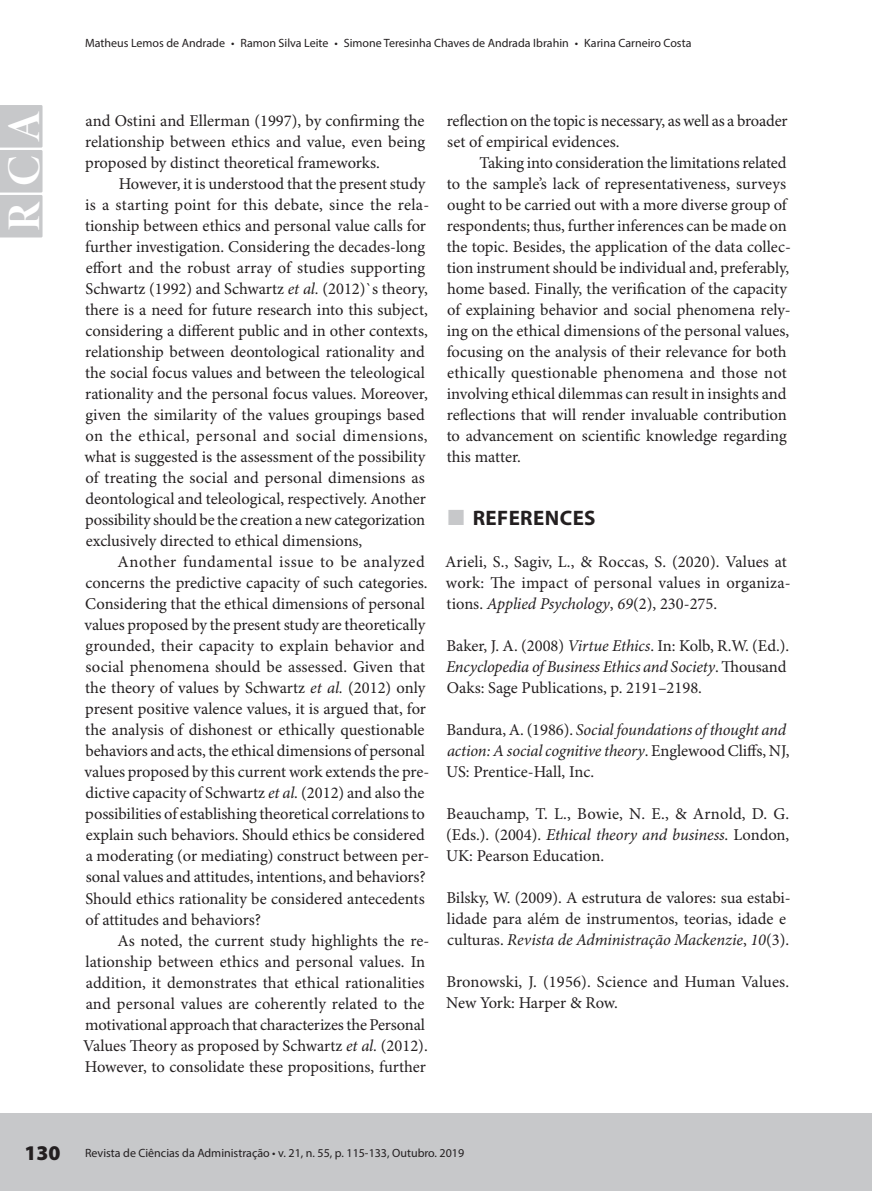
<style>
.page{position:relative;width:872px;height:1191px;background:#fff}
.page>*{position:absolute;margin:0;border:0;box-sizing:border-box;transform-origin:0 0}
.t1{font:46.8px "Minion Pro Bold Disp";color:#fff}
.t2{font:700 21px "Myriad Pro";letter-spacing:.02em;color:#231f20}
.t3{font:16.5px/21px "Minion Pro";color:#231f20}
.t4{font:12px "Myriad Pro";color:#231f20}
.s1{font-style:italic}
.s2{font-weight:900;font-size:21px}
</style>
<div class="page">
<div style="left:0;top:1113px;width:872px;height:78px;background:#c7c8ca"></div>
<div style="left:0;top:105px;width:43px;height:132px;background:#c7c8ca"></div>
<p class="t4" style="left:85px;top:35px;width:608px">Matheus Lemos de Andrade • Ramon Silva Leite • Simone Teresinha Chaves de Andrada Ibrahin • Karina Carneiro Costa</p>
<h1 class="t1" style="left:-4px;top:231px;width:121px;rotate:-90deg">RCA</h1>
<p class="t3" style="left:85px;top:111px;width:341px;text-align:justify">and Ostini and Ellerman (1997), by confirming the relationship between ethics and value, even being proposed by distinct theoretical frameworks.</p>
<p class="t3" style="left:84px;top:174px;width:346px;text-indent:34px">However, it is understood that the present study is a starting point for this debate, since the rela&shy;tionship between ethics and personal value calls for further investigation. Considering the decades-long effort and the robust array of studies supporting Schwartz (1992) and Schwartz <span class="s1">et al.</span> (2012)`s theory, there is a need for future research into this subject, considering a different public and in other contexts, relationship between deontological rationality and the social focus values and between the teleological rationality and the personal focus values. Moreover, given the similarity of the values groupings based on the ethical, personal and social dimensions, what is suggested is the assessment of the possibility of treating the social and personal dimensions as deontological and teleological, respectively. Another possibility should be the creation a new categorization exclusively directed to ethical dimensions,</p>
<p class="t3" style="left:84px;top:552px;width:346px;text-indent:33px">Another fundamental issue to be analyzed concerns the predictive capacity of such categories.<br>Considering that the ethical dimensions of personal values proposed by the present study are theoretically grounded, their capacity to explain behavior and social phenomena should be assessed. Given that the theory of values by Schwartz <span class="s1">et al.</span> (2012) only present positive valence values, it is argued that, for the analysis of dishonest or ethically questionable behaviors and acts, the ethical dimensions of personal values proposed by this current work extends the pre&shy;dictive capacity of Schwartz <span class="s1">et al.</span> (2012) and also the possibilities of establishing theoretical correlations to explain such behaviors. Should ethics be considered a moderating (or mediating) construct between per&shy;sonal values and attitudes, intentions, and behaviors?<br>Should ethics rationality be considered antecedents of attitudes and behaviors?</p>
<p class="t3" style="left:83px;top:930px;width:347px;text-indent:34px">As noted, the current study highlights the re&shy;lationship between ethics and personal values. In addition, it demonstrates that ethical rationalities and personal values are coherently related to the motivational approach that characterizes the Personal Values Theory as proposed by Schwartz <span class="s1">et al.</span> (2012).<br>However, to consolidate these propositions, further</p>
<p class="t3" style="left:447px;top:111px;width:342px">reflection on the topic is necessary, as well as a broader set of empirical evidences.</p>
<p class="t3" style="left:447px;top:153px;width:346px;text-indent:33px">Taking into consideration the limitations related to the sample’s lack of representativeness, surveys ought to be carried out with a more diverse group of respondents; thus, further inferences can be made on the topic. Besides, the application of the data collec&shy;tion instrument should be individual and, preferably, home based. Finally, the verification of the capacity of explaining behavior and social phenomena rely&shy;ing on the ethical dimensions of the personal values, focusing on the analysis of their relevance for both ethically questionable phenomena and those not involving ethical dilemmas can result in insights and reflections that will render invaluable contribution to advancement on scientific knowledge regarding this matter.</p>
<p class="t2" style="left:472px;top:504px;width:124px">REFERENCES</p>
<p class="t3" style="left:445px;top:552px;width:347px">Arieli, S., Sagiv, L., &amp; Roccas, S. (2020). Values at work: The impact of personal values in organiza&shy;tions. <span class="s1">Applied Psychology</span>, <span class="s1">69</span>(2), 230-275.</p>
<p class="t3" style="left:446px;top:636px;width:345px">Baker, J. A. (2008) <span class="s1">Virtue Ethics</span>. In: Kolb, R.W. (Ed.).<br><span class="s1">Encyclopedia of Business Ethics and Society</span>. Thousand<br>Oaks: Sage Publications, p. 2191–2198.</p>
<p class="t3" style="left:446px;top:720px;width:345px">Bandura, A. (1986). <span class="s1">Social foundations of thought and action: A social cognitive theory</span>. Englewood Cliffs, NJ,<br>US: Prentice-Hall, Inc.</p>
<p class="t3" style="left:446px;top:804px;width:345px;text-align:justify">Beauchamp, T. L., Bowie, N. E., &amp; Arnold, D. G. (Eds.). (2004). <span class="s1">Ethical theory and business</span>. London, UK: Pearson Education.</p>
<p class="t3" style="left:446px;top:888px;width:346px">Bilsky, W. (2009). A estrutura de valores: sua estabi&shy;lidade para além de instrumentos, teorias, idade e culturas. <span class="s1">Revista de Administração Mackenzie</span>, <span class="s1">10</span>(3).</p>
<p class="t3" style="left:446px;top:972px;width:344px">Bronowski, J. (1956). Science and Human Values.<br>New York: Harper &amp; Row.</p>
<p class="t4" style="left:24px;top:1145px;width:441px"><span class="s2">130</span> Revista de Ciências da Administração • v. 21, n. 55, p. 115-133, Outubro. 2019</p>
</div>
